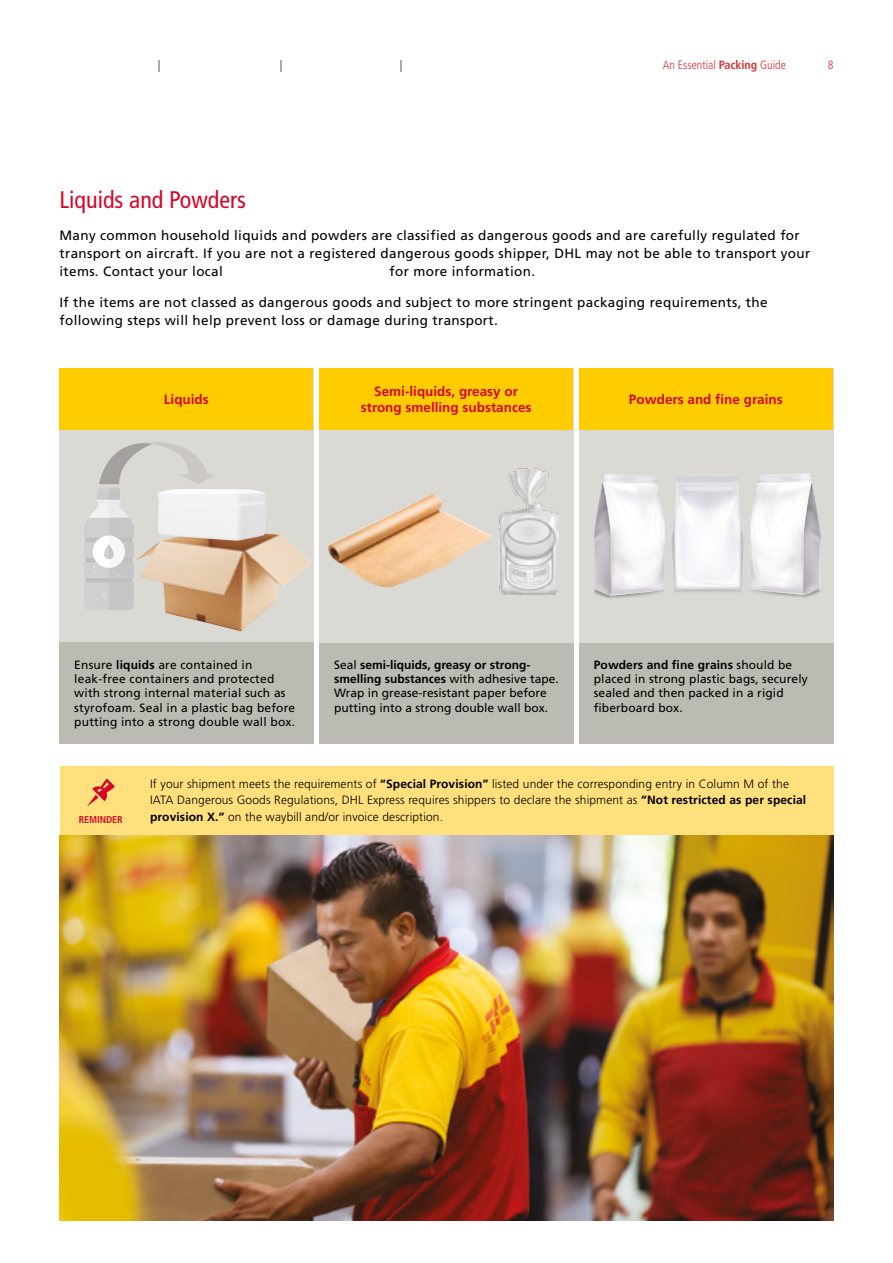
<style>
.page{position:relative;width:893px;height:1263px;background:#fff}
.page>*{position:absolute;margin:0;border:0;box-sizing:border-box;transform-origin:0 0}
.t1{font:condensed 24px "Frutiger LT Std";color:#d3072a}
.t2{font:13.5px/18.1px "Frutiger LT Std";letter-spacing:.025em;color:#000}
.t3{font:700 13.5px/16.2px "Frutiger LT Std";color:#d3072a;text-align:center}
.t4{font:12px/14.4px "Frutiger LT Std";letter-spacing:.015em;color:#000}
.t5{font:300 12px/16.2px "Frutiger LT Std";letter-spacing:.01em;color:#000}
.t6{font:300 condensed 12px "Frutiger LT Std";color:#d73138}
.t7{font:300 condensed 12px "Frutiger LT Std";color:#000}
.t8{font:700 condensed 9.9px "Frutiger LT Std";letter-spacing:-.01em;color:#d3072a}
.s1{font-weight:700}
</style>
<div class="page">
<div style="left:60px;top:368px;width:254px;height:274px;background:#dad9d3"></div>
<img style="left:165px;top:533px;width:146px;height:98px">
<div style="left:60px;top:642px;width:254px;height:102px;background:#bcbbb3"></div>
<div style="left:319px;top:642px;width:255px;height:102px;background:#bcbbb3"></div>
<div style="left:579px;top:642px;width:254px;height:102px;background:#bcbbb3"></div>
<div style="left:319px;top:368px;width:255px;height:274px;background:#dad9d3"></div>
<div style="left:579px;top:368px;width:254px;height:274px;background:#dad9d3"></div>
<img style="left:498px;top:468px;width:61px;height:127px">
<div style="left:60px;top:766px;width:773px;height:70px;background:#ffe07d"></div>
<svg style="left:87px;top:779px;width:28px;height:27px"></svg>
<img style="left:60px;top:836px;width:773px;height:384px">
<div style="left:319px;top:368px;width:254px;height:62px;background:#fc0"></div>
<div style="left:60px;top:368px;width:253px;height:62px;background:#fc0"></div>
<div style="left:579px;top:368px;width:254px;height:62px;background:#fc0"></div>
<img style="left:215px;top:489px;width:51px;height:52px">
<svg style="left:85px;top:442px;width:130px;height:168px"></svg>
<img style="left:328px;top:494px;width:163px;height:93px">
<img style="left:758px;top:473px;width:55px;height:8px">
<img style="left:750px;top:481px;width:53px;height:114px">
<img style="left:803px;top:481px;width:18px;height:114px">
<img style="left:772px;top:485px;width:35px;height:54px">
<img style="left:758px;top:484px;width:12px;height:35px">
<img style="left:772px;top:529px;width:30px;height:58px">
<img style="left:752px;top:519px;width:32px;height:60px">
<img style="left:602px;top:474px;width:55px;height:8px">
<img style="left:601px;top:482px;width:64px;height:114px">
<img style="left:594px;top:482px;width:18px;height:113px">
<img style="left:608px;top:485px;width:49px;height:56px">
<img style="left:613px;top:530px;width:30px;height:58px">
<img style="left:631px;top:519px;width:31px;height:61px">
<img style="left:672px;top:475px;width:71px;height:115px">
<img style="left:719px;top:496px;width:17px;height:37px">
<img style="left:679px;top:496px;width:18px;height:16px">
<img style="left:681px;top:487px;width:54px;height:4px">
<img style="left:730px;top:549px;width:10px;height:36px">
<div style="left:675px;top:512px;width:55px;height:74px;background:#f8f7fb"></div>
<img style="left:677px;top:484px;width:1px;height:26px">
<svg style="left:677px;top:510px;width:1px;height:12px"></svg>
<img style="left:737px;top:485px;width:1px;height:38px">
<p class="t7" style="left:158px;top:58px;width:4px">|</p>
<p class="t7" style="left:280px;top:58px;width:4px">|</p>
<p class="t7" style="left:400px;top:58px;width:4px">|</p>
<p class="t6" style="left:663px;top:58px;width:125px">An Essential <span class="s1">Packing</span> Guide</p>
<p class="t6" style="left:828px;top:58px;width:7px">8</p>
<h1 class="t1" style="left:60px;top:186px;width:188px">Liquids and Powders</h1>
<p class="t2" style="left:60px;top:226px;width:752px">Many common household liquids and powders are classified as dangerous goods and are carefully regulated for transport on aircraft. If you are not a registered dangerous goods shipper, DHL may not be able to transport your items. Contact your local</p>
<p class="t2" style="left:390px;top:262px;width:147px">for more information.</p>
<p class="t2" style="left:60px;top:293px;width:710px">If the items are not classed as dangerous goods and subject to more stringent packaging requirements, the following steps will help prevent loss or damage during transport.</p>
<p class="t3" style="left:361px;top:383px;width:172px">Semi-liquids, greasy or strong smelling substances</p>
<p class="t3" style="left:164px;top:391px;width:46px">Liquids</p>
<p class="t3" style="left:629px;top:391px;width:155px">Powders and fine grains</p>
<p class="t4" style="left:74px;top:657px;width:222px">Ensure <span class="s1">liquids</span> are contained in leak-free containers and protected with strong internal material such as styrofoam. Seal in a plastic bag before putting into a strong double wall box.</p>
<p class="t4" style="left:334px;top:657px;width:226px">Seal <span class="s1">semi-liquids, greasy or strong&shy;smelling substances</span> with adhesive tape.<br>Wrap in grease-resistant paper before putting into a strong double wall box.</p>
<p class="t4" style="left:594px;top:657px;width:215px"><span class="s1">Powders and fine grains</span> should be placed in strong plastic bags, securely sealed and then packed in a rigid fiberboard box.</p>
<p class="t5" style="left:150px;top:776px;width:658px">If your shipment meets the requirements of <span class="s1">“Special Provision”</span> listed under the corresponding entry in Column M of the<br>IATA Dangerous Goods Regulations, DHL Express requires shippers to declare the shipment as <span class="s1">“Not restricted as per special</span></p>
<p class="t8" style="left:79px;top:814px;width:45px">REMINDER</p>
<p class="t5" style="left:150px;top:808px;width:294px"><span class="s1">provision X.”</span> on the waybill and/or invoice description.</p>
</div>
